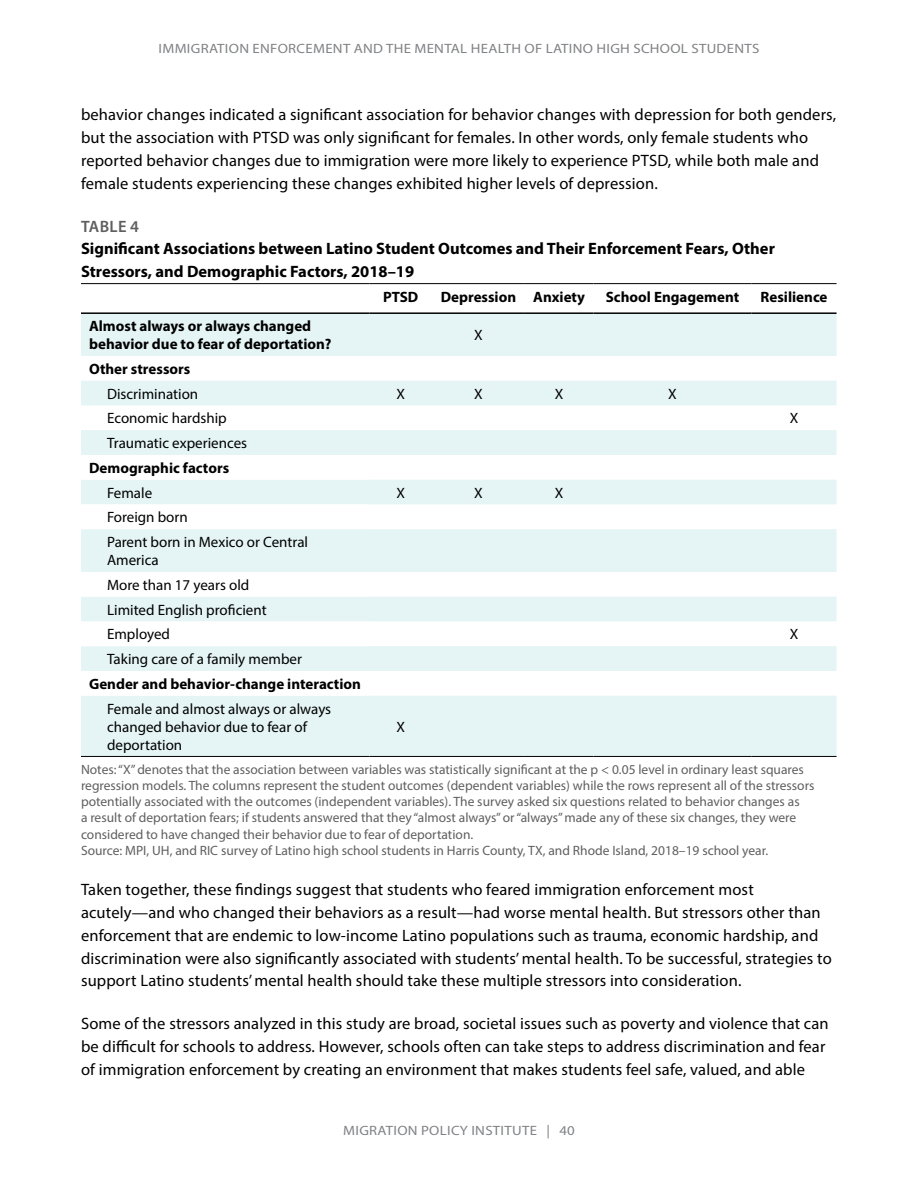
<style>
.page{position:relative;width:918px;height:1188px;background:#fff}
.page>*{position:absolute;margin:0;border:0;box-sizing:border-box;transform-origin:0 0}
.t1{font:16.5px/22.8px "Myriad Pro";letter-spacing:.01em;color:#000}
.t2{font:700 16.5px/22.8px "Myriad Pro";color:#000}
.t3{font:600 16.5px "Myriad Pro";letter-spacing:.02em;color:#5f5f5f}
.t4{font:15px/24.8px "Myriad Pro";color:#000}
.t5{font:700 15px/18px "Myriad Pro";color:#000}
.t6{font:13.5px/16.2px "Myriad Pro";color:#5f5f5f}
.t7{font:13.5px "Myriad Pro";letter-spacing:.02em;color:#808285;scale:1.1 1}
</style>
<div class="page">
<svg style="left:81px;top:314px;width:756px;height:442px;fill:#e5f4f4"></svg>
<svg style="left:81px;top:455px;width:288px;height:241px"></svg>
<hr style="left:81px;top:283px;width:288px;height:1px;background:#000">
<hr style="left:369px;top:283px;width:63px;height:1px;background:#000">
<hr style="left:432px;top:283px;width:93px;height:1px;background:#000">
<hr style="left:525px;top:283px;width:68px;height:1px;background:#000">
<hr style="left:593px;top:283px;width:159px;height:1px;background:#000">
<hr style="left:752px;top:283px;width:85px;height:1px;background:#000">
<hr style="left:81px;top:312px;width:288px;height:2px;background:#000">
<hr style="left:369px;top:312px;width:63px;height:2px;background:#000">
<hr style="left:432px;top:312px;width:93px;height:2px;background:#000">
<hr style="left:525px;top:312px;width:68px;height:2px;background:#000">
<hr style="left:593px;top:312px;width:159px;height:2px;background:#000">
<hr style="left:752px;top:312px;width:85px;height:2px;background:#000">
<hr style="left:81px;top:756px;width:288px;height:1px;background:#000">
<hr style="left:369px;top:756px;width:63px;height:1px;background:#000">
<hr style="left:432px;top:756px;width:93px;height:1px;background:#000">
<hr style="left:525px;top:756px;width:68px;height:1px;background:#000">
<hr style="left:593px;top:756px;width:159px;height:1px;background:#000">
<hr style="left:752px;top:756px;width:85px;height:1px;background:#000">
<p class="t7" style="left:159px;top:40px;width:548px">IMMIGRATION ENFORCEMENT AND THE MENTAL HEALTH OF LATINO HIGH SCHOOL STUDENTS</p>
<p class="t1" style="left:81px;top:103px;width:757px">behavior changes indicated a significant association for behavior changes with depression for both genders, but the association with PTSD was only significant for females. In other words, only female students who reported behavior changes due to immigration were more likely to experience PTSD, while both male and female students experiencing these changes exhibited higher levels of depression.</p>
<p class="t3" style="left:81px;top:216px;width:59px">TABLE 4</p>
<p class="t2" style="left:81px;top:237px;width:695px">Significant Associations between Latino Student Outcomes and Their Enforcement Fears, Other<br>Stressors, and Demographic Factors, 2018–19</p>
<p class="t5" style="left:383px;top:287px;width:37px">PTSD</p>
<p class="t5" style="left:441px;top:287px;width:146px">Depression Anxiety</p>
<p class="t5" style="left:606px;top:287px;width:135px">School Engagement</p>
<p class="t5" style="left:761px;top:287px;width:68px">Resilience</p>
<p class="t5" style="left:89px;top:317px;width:244px">Almost always or always changed behavior due to fear of deportation?</p>
<p class="t4" style="left:474px;top:323px;width:10px">X</p>
<p class="t5" style="left:89px;top:359px;width:103px">Other stressors</p>
<p class="t4" style="left:107px;top:381px;width:93px">Discrimination</p>
<p class="t4" style="left:396px;top:381px;width:10px">X</p>
<p class="t4" style="left:474px;top:381px;width:10px">X</p>
<p class="t4" style="left:555px;top:381px;width:10px">X</p>
<p class="t4" style="left:668px;top:381px;width:10px">X</p>
<p class="t4" style="left:107px;top:406px;width:121px">Economic hardship</p>
<p class="t4" style="left:790px;top:406px;width:10px">X</p>
<p class="t4" style="left:107px;top:431px;width:142px">Traumatic experiences</p>
<p class="t5" style="left:89px;top:458px;width:142px">Demographic factors</p>
<p class="t4" style="left:107px;top:480px;width:47px">Female</p>
<p class="t4" style="left:396px;top:480px;width:10px">X</p>
<p class="t4" style="left:474px;top:480px;width:10px">X</p>
<p class="t4" style="left:555px;top:480px;width:10px">X</p>
<p class="t4" style="left:107px;top:505px;width:203px">Foreign born<br>Parent born in Mexico or Central</p>
<p class="t4" style="left:107px;top:548px;width:161px">America<br>More than 17 years old<br>Limited English proficient<br>Employed</p>
<p class="t4" style="left:790px;top:622px;width:10px">X</p>
<p class="t4" style="left:107px;top:647px;width:196px">Taking care of a family member</p>
<p class="t5" style="left:89px;top:674px;width:273px">Gender and behavior-change interaction</p>
<p class="t4" style="left:107px;top:699px;width:226px;line-height:18px">Female and almost always or always changed behavior due to fear of deportation</p>
<p class="t4" style="left:396px;top:714px;width:10px">X</p>
<p class="t6" style="left:81px;top:761px;width:735px">Notes: “X” denotes that the association between variables was statistically significant at the p &lt; 0.05 level in ordinary least squares regression models. The columns represent the student outcomes (dependent variables) while the rows represent all of the stressors potentially associated with the outcomes (independent variables). The survey asked six questions related to behavior changes as<br>a result of deportation fears; if students answered that they “almost always” or “always” made any of these six changes, they were considered to have changed their behavior due to fear of deportation.<br>Source: MPI, UH, and RIC survey of Latino high school students in Harris County, TX, and Rhode Island, 2018–19 school year.</p>
<p class="t1" style="left:81px;top:878px;width:752px">Taken together, these findings suggest that students who feared immigration enforcement most acutely—and who changed their behaviors as a result—had worse mental health. But stressors other than enforcement that are endemic to low-income Latino populations such as trauma, economic hardship, and discrimination were also significantly associated with students’ mental health. To be successful, strategies to support Latino students’ mental health should take these multiple stressors into consideration.</p>
<p class="t1" style="left:81px;top:1012px;width:749px">Some of the stressors analyzed in this study are broad, societal issues such as poverty and violence that can be difficult for schools to address. However, schools often can take steps to address discrimination and fear of immigration enforcement by creating an environment that makes students feel safe, valued, and able</p>
<p class="t7" style="left:343px;top:1122px;width:212px">MIGRATION POLICY INSTITUTE | 40</p>
</div>
